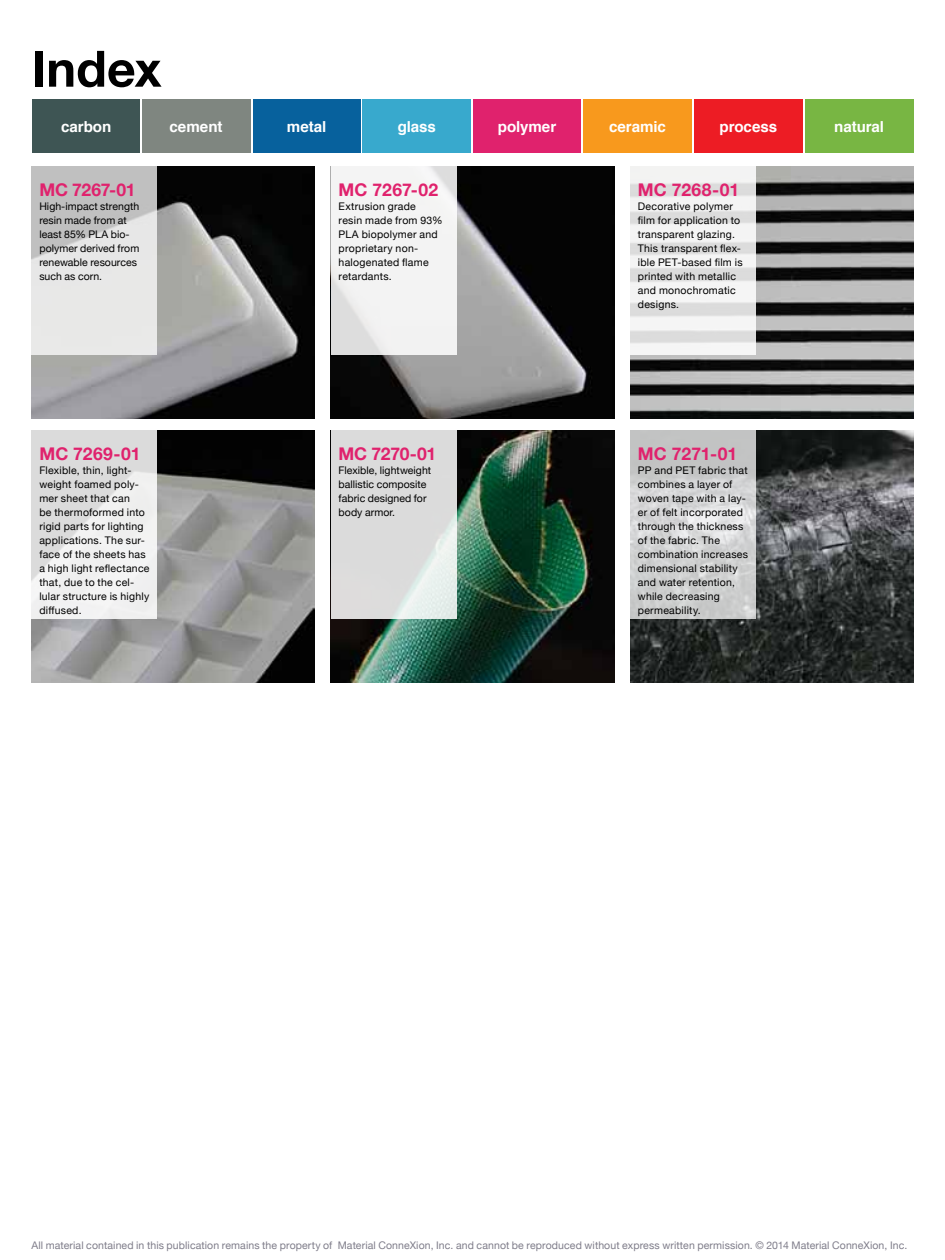
<style>
.page{position:relative;width:945px;height:1260px;background:#fff}
.page>*{position:absolute;margin:0;border:0;box-sizing:border-box;transform-origin:0 0}
.t1{font:700 50.23px "Helvetica Neue";color:#000}
.t2{font:700 17.5px "Helvetica Neue";color:#e0226d}
.t3{font:700 15.22px "Helvetica";letter-spacing:-.005em;color:#fff}
.t4{font:10.5px/14px "Helvetica Neue";letter-spacing:.025em;color:#000}
.t5{font:10.5px/14px "Helvetica Neue";letter-spacing:.005em;color:#000}
.t6{font:10.5px "Helvetica Neue";letter-spacing:.01em;color:#7f7d8a}
</style>
<div class="page">
<div style="left:32px;top:99px;width:108px;height:54px;background:#3e5554"></div>
<div style="left:473px;top:99px;width:108px;height:53px;background:#e0226d"></div>
<div style="left:583px;top:99px;width:109px;height:53px;background:#f8991d"></div>
<div style="left:142px;top:99px;width:108px;height:54px;background:#7f8680"></div>
<div style="left:253px;top:99px;width:108px;height:53px;background:#07619d"></div>
<div style="left:363px;top:99px;width:108px;height:53px;background:#38a9cd"></div>
<div style="left:694px;top:99px;width:109px;height:54px;background:#ed1c24"></div>
<div style="left:805px;top:99px;width:108px;height:54px;background:#78b643"></div>
<img style="left:630px;top:167px;width:284px;height:252px">
<img style="left:331px;top:431px;width:283px;height:252px">
<img style="left:32px;top:431px;width:283px;height:252px">
<img style="left:331px;top:167px;width:283px;height:252px">
<svg style="left:630px;top:167px;width:126px;height:188px;fill:#f3f3f2"></svg>
<svg style="left:331px;top:431px;width:126px;height:188px;background:#dddedd"></svg>
<svg style="left:32px;top:431px;width:126px;height:188px;fill:#eee"></svg>
<svg style="left:331px;top:167px;width:126px;height:188px;fill:#f3f3f3"></svg>
<img style="left:630px;top:431px;width:283px;height:252px">
<svg style="left:630px;top:431px;width:126px;height:188px;background:#cfd0d0"></svg>
<img style="left:32px;top:167px;width:283px;height:252px">
<svg style="left:32px;top:167px;width:126px;height:188px;background:#d8d8d8"></svg>
<h1 class="t1" style="left:32px;top:29px;width:132px">Index</h1>
<h3 class="t3" style="left:61px;top:114px;width:52px">carbon</h3>
<h3 class="t3" style="left:170px;top:114px;width:55px">cement</h3>
<h3 class="t3" style="left:287px;top:114px;width:41px">metal</h3>
<h3 class="t3" style="left:398px;top:114px;width:40px">glass</h3>
<h3 class="t3" style="left:498px;top:114px;width:60px">polymer</h3>
<h3 class="t3" style="left:609px;top:114px;width:58px">ceramic</h3>
<h3 class="t3" style="left:719px;top:114px;width:59px">process</h3>
<h3 class="t3" style="left:834px;top:114px;width:51px">natural</h3>
<h2 class="t2" style="left:39px;top:176px;width:98px">MC 7267-01</h2>
<p class="t5" style="left:39px;top:200px;width:101px">High-impact strength resin made from at least 85% PLA bio&shy;polymer derived from renewable resources such as corn.</p>
<h2 class="t2" style="left:39px;top:440px;width:103px">MC 7269-01</h2>
<p class="t4" style="left:39px;top:464px;width:112px">Flexible, thin, light&shy;weight foamed poly&shy;mer sheet that can<br>be thermoformed into rigid parts for lighting applications. The sur&shy;face of the sheets has a high light reflectance that, due to the cel&shy;lular structure is highly diffused.</p>
<h2 class="t2" style="left:339px;top:176px;width:101px">MC 7267-02</h2>
<p class="t4" style="left:339px;top:200px;width:106px">Extrusion grade<br>resin made from 93%<br>PLA biopolymer and proprietary non&shy;halogenated flame retardants.</p>
<h2 class="t2" style="left:339px;top:440px;width:99px">MC 7270-01</h2>
<p class="t5" style="left:339px;top:464px;width:94px">Flexible, lightweight ballistic composite fabric designed for body armor.</p>
<h2 class="t2" style="left:638px;top:176px;width:103px">MC 7268-01</h2>
<p class="t4" style="left:638px;top:200px;width:106px">Decorative polymer film for application to transparent glazing.<br>This transparent flex&shy;ible PET-based film is printed with metallic and monochromatic designs.</p>
<h2 class="t2" style="left:638px;top:440px;width:101px">MC 7271-01</h2>
<p class="t4" style="left:638px;top:464px;width:112px">PP and PET fabric that combines a layer of woven tape with a lay&shy;er of felt incorporated through the thickness of the fabric. The combination increases dimensional stability and water retention, while decreasing permeability.</p>
<p class="t6" style="left:32px;top:1238px;width:877px">All material contained in this publication remains the property of Material ConneXion, Inc. and cannot be reproduced without express written permission. © 2014 Material ConneXion, Inc.</p>
</div>
